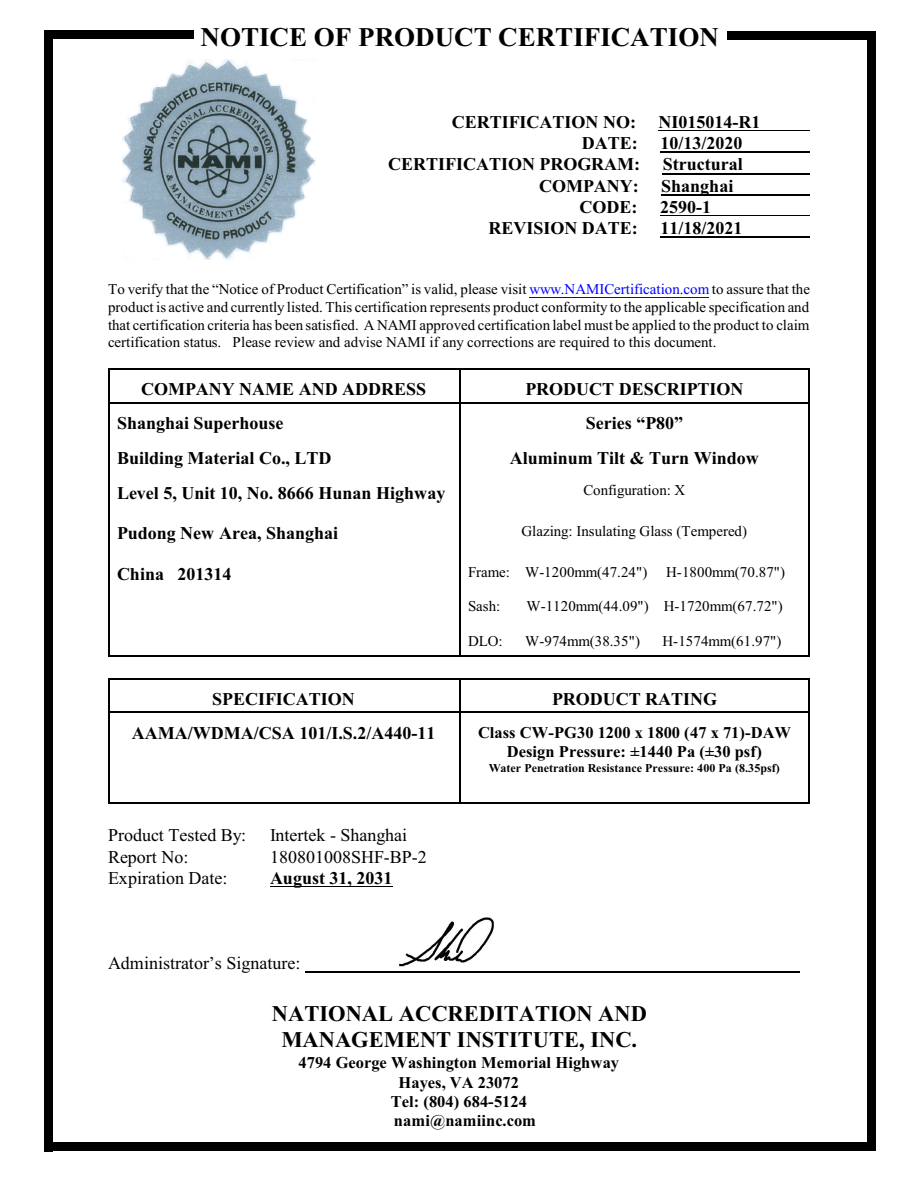
<style>
.page{position:relative;width:918px;height:1188px;background:#fff}
.page>*{position:absolute;margin:0;border:0;box-sizing:border-box;transform-origin:0 0}
.t1{font:700 27px "Times New Roman";color:#000}
.t2{font:700 22.5px/26.2px "Times New Roman";color:#000;text-align:center}
.t3{font:700 18px "Times New Roman";color:#000}
.t4{font:18px "Times New Roman";color:#000}
.t5{font:700 16.5px/19.5px "Times New Roman";color:#000;text-align:center}
.t6{font:15px/17.7px "Times New Roman";color:#000;text-align:justify}
.t7{font:700 12px "Times New Roman";color:#000}
.s1{color:#00f}
</style>
<div class="page">
<hr style="left:108px;top:369px;width:351px;height:1px;background:#000">
<hr style="left:108px;top:370px;width:1px;height:33px;background:#000">
<hr style="left:108px;top:402px;width:351px;height:1px;background:#000">
<hr style="left:809px;top:369px;width:1px;height:34px;background:#000">
<hr style="left:459px;top:369px;width:351px;height:1px;background:#000">
<hr style="left:459px;top:370px;width:1px;height:33px;background:#000">
<hr style="left:459px;top:402px;width:349px;height:1px;background:#000">
<hr style="left:108px;top:403px;width:1px;height:35px;background:#000">
<hr style="left:809px;top:403px;width:1px;height:35px;background:#000">
<hr style="left:459px;top:403px;width:1px;height:35px;background:#000">
<hr style="left:108px;top:438px;width:1px;height:34px;background:#000">
<hr style="left:809px;top:438px;width:1px;height:34px;background:#000">
<hr style="left:459px;top:438px;width:1px;height:34px;background:#000">
<hr style="left:108px;top:472px;width:1px;height:41px;background:#000">
<hr style="left:809px;top:472px;width:1px;height:41px;background:#000">
<hr style="left:459px;top:472px;width:1px;height:41px;background:#000">
<hr style="left:108px;top:513px;width:1px;height:40px;background:#000">
<hr style="left:809px;top:513px;width:1px;height:40px;background:#000">
<hr style="left:459px;top:513px;width:1px;height:40px;background:#000">
<hr style="left:108px;top:554px;width:1px;height:34px;background:#000">
<hr style="left:809px;top:554px;width:1px;height:34px;background:#000">
<hr style="left:459px;top:554px;width:1px;height:34px;background:#000">
<hr style="left:108px;top:588px;width:1px;height:34px;background:#000">
<hr style="left:809px;top:588px;width:1px;height:34px;background:#000">
<hr style="left:459px;top:588px;width:1px;height:34px;background:#000">
<hr style="left:108px;top:656px;width:351px;height:1px;background:#000">
<hr style="left:108px;top:623px;width:1px;height:33px;background:#000">
<hr style="left:809px;top:623px;width:1px;height:34px;background:#000">
<hr style="left:459px;top:656px;width:351px;height:1px;background:#000">
<hr style="left:459px;top:623px;width:1px;height:33px;background:#000">
<hr style="left:108px;top:678px;width:351px;height:2px;background:#000">
<hr style="left:108px;top:680px;width:1px;height:33px;background:#000">
<hr style="left:108px;top:712px;width:351px;height:1px;background:#000">
<hr style="left:809px;top:678px;width:1px;height:35px;background:#000">
<hr style="left:459px;top:678px;width:351px;height:2px;background:#000">
<hr style="left:459px;top:680px;width:1px;height:33px;background:#000">
<hr style="left:459px;top:712px;width:349px;height:1px;background:#000">
<hr style="left:108px;top:802px;width:351px;height:1px;background:#000">
<hr style="left:108px;top:713px;width:1px;height:89px;background:#000">
<hr style="left:809px;top:713px;width:1px;height:90px;background:#000">
<hr style="left:459px;top:802px;width:351px;height:1px;background:#000">
<hr style="left:459px;top:713px;width:1px;height:89px;background:#000">
<hr style="left:659px;top:130px;width:151px;height:1px;background:#000">
<hr style="left:660px;top:152px;width:150px;height:1px;background:#000">
<hr style="left:663px;top:173px;width:147px;height:1px;background:#000">
<hr style="left:661px;top:194px;width:149px;height:1px;background:#000">
<hr style="left:660px;top:215px;width:150px;height:1px;background:#000">
<hr style="left:660px;top:237px;width:150px;height:1px;background:#000">
<hr style="left:530px;top:297px;width:179px;height:1px;background:#00f">
<hr style="left:270px;top:886px;width:123px;height:1px;background:#000">
<div style="left:867px;top:32px;width:8px;height:1119px;background:#000"></div>
<div style="left:728px;top:32px;width:147px;height:8px;background:#000"></div>
<div style="left:44px;top:31px;width:9px;height:1120px;background:#000"></div>
<div style="left:44px;top:30px;width:150px;height:9px;background:#000"></div>
<hr style="left:305px;top:971px;width:495px;height:2px;background:#000">
<div style="left:44px;top:1142px;width:831px;height:9px;background:#000"></div>
<img style="left:122px;top:60px;width:194px;height:199px">
<img style="left:399px;top:917px;width:95px;height:50px">
<h1 class="t1" style="left:201px;top:28px;width:520px">NOTICE OF PRODUCT CERTIFICATION</h1>
<p class="t3" style="left:452px;top:116px;width:186px">CERTIFICATION NO:</p>
<p class="t3" style="left:659px;top:116px;width:103px">NI015014-R1</p>
<p class="t3" style="left:582px;top:137px;width:57px">DATE:</p>
<p class="t3" style="left:660px;top:137px;width:84px">10/13/2020</p>
<p class="t3" style="left:388px;top:158px;width:254px">CERTIFICATION PROGRAM:</p>
<p class="t3" style="left:663px;top:158px;width:81px">Structural</p>
<p class="t3" style="left:539px;top:179px;width:101px">COMPANY:</p>
<p class="t3" style="left:661px;top:179px;width:74px">Shanghai</p>
<p class="t3" style="left:580px;top:201px;width:59px">CODE:</p>
<p class="t3" style="left:660px;top:201px;width:52px">2590-1</p>
<p class="t3" style="left:488px;top:222px;width:151px">REVISION DATE:</p>
<p class="t3" style="left:660px;top:222px;width:84px">11/18/2021</p>
<p class="t6" style="left:108px;top:282px;width:703px">To verify that the “Notice of Product Certification” is valid, please visit <span class="s1">www.NAMICertification.com</span> to assure that the product is active and currently listed. This certification represents product conformity to the applicable specification and that certification criteria has been satisfied. A NAMI approved certification label must be applied to the product to claim certification status. Please review and advise NAMI if any corrections are required to this document.</p>
<p class="t3" style="left:141px;top:383px;width:287px">COMPANY NAME AND ADDRESS</p>
<p class="t3" style="left:525px;top:383px;width:220px">PRODUCT DESCRIPTION</p>
<p class="t3" style="left:117px;top:417px;width:168px">Shanghai Superhouse</p>
<p class="t3" style="left:586px;top:417px;width:99px">Series “P80”</p>
<p class="t3" style="left:117px;top:452px;width:216px">Building Material Co., LTD</p>
<p class="t3" style="left:510px;top:452px;width:250px">Aluminum Tilt &amp; Turn Window</p>
<p class="t3" style="left:117px;top:486px;width:330px">Level 5, Unit 10, No. 8666 Hunan Highway</p>
<p class="t6" style="left:583px;top:483px;width:104px">Configuration: X</p>
<p class="t3" style="left:117px;top:527px;width:223px">Pudong New Area, Shanghai</p>
<p class="t6" style="left:521px;top:524px;width:227px">Glazing: Insulating Glass (Tempered)</p>
<p class="t3" style="left:117px;top:568px;width:116px">China 201314</p>
<p class="t6" style="left:468px;top:564px;width:181px">Frame: W-1200mm(47.24")</p>
<p class="t6" style="left:666px;top:564px;width:121px">H-1800mm(70.87")</p>
<p class="t6" style="left:468px;top:599px;width:34px">Sash:</p>
<p class="t6" style="left:526px;top:599px;width:258px">W-1120mm(44.09") H-1720mm(67.72")</p>
<p class="t6" style="left:468px;top:633px;width:36px">DLO:</p>
<p class="t6" style="left:525px;top:633px;width:116px">W-974mm(38.35")</p>
<p class="t6" style="left:662px;top:633px;width:121px">H-1574mm(61.97")</p>
<p class="t3" style="left:212px;top:693px;width:144px">SPECIFICATION</p>
<p class="t3" style="left:552px;top:693px;width:167px">PRODUCT RATING</p>
<p class="t3" style="left:132px;top:727px;width:305px">AAMA/WDMA/CSA 101/I.S.2/A440-11</p>
<p class="t5" style="left:478px;top:724px;width:314px">Class CW-PG30 1200 x 1800 (47 x 71)-DAW<br>Design Pressure: ±1440 Pa (±30 psf)</p>
<p class="t7" style="left:489px;top:764px;width:293px">Water Penetration Resistance Pressure: 400 Pa (8.35psf)</p>
<p class="t4" style="left:108px;top:829px;width:140px">Product Tested By:</p>
<p class="t4" style="left:270px;top:829px;width:139px">Intertek - Shanghai</p>
<p class="t4" style="left:108px;top:850px;width:82px">Report No:</p>
<p class="t4" style="left:270px;top:850px;width:158px">180801008SHF-BP-2</p>
<p class="t4" style="left:108px;top:872px;width:121px">Expiration Date:</p>
<p class="t3" style="left:270px;top:872px;width:124px">August 31, 2031</p>
<p class="t4" style="left:108px;top:957px;width:194px">Administrator’s Signature:</p>
<h2 class="t2" style="left:272px;top:1003px;width:376px">NATIONAL ACCREDITATION AND<br>MANAGEMENT INSTITUTE, INC.</h2>
<p class="t5" style="left:299px;top:1055px;width:322px">4794 George Washington Memorial Highway</p>
<p class="t5" style="left:399px;top:1074px;width:122px">Hayes, VA 23072</p>
<p class="t5" style="left:391px;top:1093px;width:138px">Tel: (804) 684-5124</p>
<p class="t5" style="left:394px;top:1113px;width:144px">nami@namiinc.com</p>
</div>
